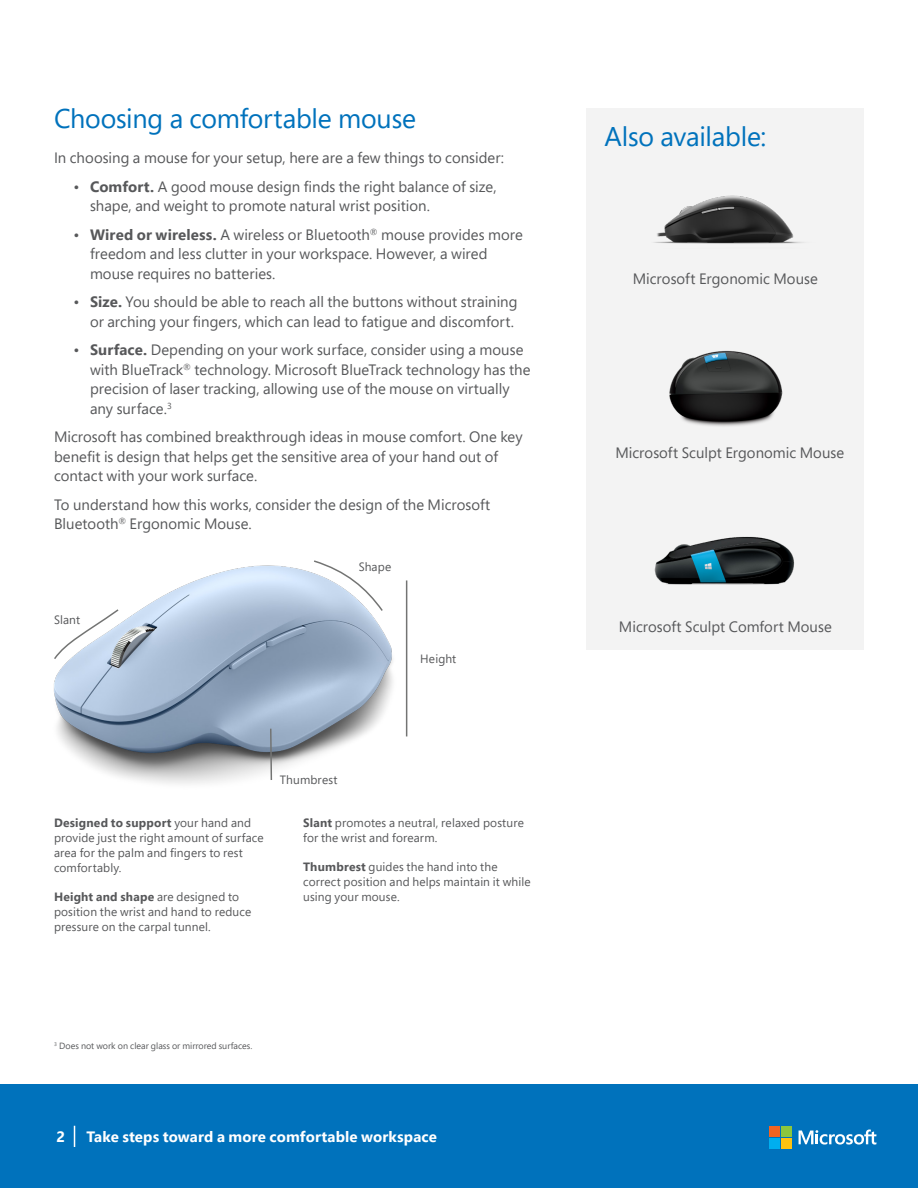
<style>
.page{position:relative;width:918px;height:1188px;background:#fff}
.page>*{position:absolute;margin:0;border:0;box-sizing:border-box;transform-origin:0 0}
.Headline_1{font:27px "Segoe Pro";letter-spacing:-.01em;color:#0072bc}
.Body_Copy{font:15px/19.5px "Segoe Pro";color:#57585a}
.t1{font:700 15px "Segoe Pro";letter-spacing:.01em;color:#fff}
.Body{font:12px/15px "Segoe Pro";letter-spacing:.01em;color:#57585a}
.t2{font:9px "Segoe Pro";color:#57585a}
.s1{font-weight:700}
</style>
<div class="page">
<div style="left:0;top:1084px;width:918px;height:104px;background:#0072bc"></div>
<svg style="left:799px;top:1130px;width:77px;height:15px"></svg>
<div style="left:769px;top:1126px;width:11px;height:11px;background:#f36421"></div>
<div style="left:781px;top:1126px;width:11px;height:11px;background:#8bc63e"></div>
<div style="left:769px;top:1138px;width:11px;height:11px;background:#00aeef"></div>
<div style="left:781px;top:1138px;width:11px;height:11px;background:#fec210"></div>
<svg style="left:74px;top:1126px;width:1px;height:21px"></svg>
<div style="left:587px;top:108px;width:277px;height:542px;background:#f3f3f3"></div>
<img style="left:654px;top:195px;width:150px;height:49px">
<img style="left:654px;top:536px;width:140px;height:49px">
<img style="left:54px;top:565px;width:354px;height:219px">
<svg style="left:54px;top:608px;width:66px;height:53px"></svg>
<svg style="left:269px;top:727px;width:4px;height:55px"></svg>
<img style="left:669px;top:350px;width:114px;height:76px">
<hr style="left:406px;top:580px;width:1px;height:156px;background:#737473">
<svg style="left:312px;top:560px;width:72px;height:53px"></svg>
<p class="Headline_1" style="left:54px;top:100px;width:364px">Choosing a comfortable mouse</p>
<p class="Body_Copy" style="left:54px;top:148px;width:452px">In choosing a mouse for your setup, here are a few things to consider:</p>
<p class="Body_Copy" style="left:90px;top:176px;width:408px;text-indent:-16px">• <span class="s1">Comfort.</span> A good mouse design finds the right balance of size, shape, and weight to promote natural wrist position.</p>
<p class="Body_Copy" style="left:90px;top:224px;width:434px;text-indent:-16px">• <span class="s1">Wired or wireless.</span> A wireless or Bluetooth<sup>®</sup> mouse provides more freedom and less clutter in your workspace. However, a wired mouse requires no batteries.</p>
<p class="Body_Copy" style="left:74px;top:292px;width:446px;text-align:right">• <span class="s1">Size.</span> You should be able to reach all the buttons without straining or arching your fingers, which can lead to fatigue and discomfort.</p>
<p class="Body_Copy" style="left:90px;top:340px;width:442px;text-indent:-16px">• <span class="s1">Surface.</span> Depending on your work surface, consider using a mouse with BlueTrack<sup>®</sup> technology. Microsoft BlueTrack technology has the precision of laser tracking, allowing use of the mouse on virtually any surface.<sup>3</sup></p>
<p class="Body_Copy" style="left:54px;top:427px;width:470px">Microsoft has combined breakthrough ideas in mouse comfort. One key benefit is design that helps get the sensitive area of your hand out of contact with your work surface.</p>
<p class="Body_Copy" style="left:54px;top:494px;width:438px">To understand how this works, consider the design of the Microsoft<br>Bluetooth<sup>®</sup> Ergonomic Mouse.</p>
<p class="Body" style="left:54px;top:612px;width:28px">Slant</p>
<p class="Body" style="left:359px;top:559px;width:34px">Shape</p>
<p class="Body" style="left:420px;top:651px;width:38px">Height</p>
<p class="Body" style="left:54px;top:815px;width:211px"><span class="s1">Designed to support</span> your hand and provide just the right amount of surface area for the palm and fingers to rest comfortably.</p>
<p class="Body" style="left:54px;top:889px;width:199px"><span class="s1">Height and shape</span> are designed to position the wrist and hand to reduce pressure on the carpal tunnel.</p>
<p class="Body" style="left:280px;top:772px;width:59px">Thumbrest</p>
<p class="Body" style="left:303px;top:815px;width:222px"><span class="s1">Slant</span> promotes a neutral, relaxed posture for the wrist and forearm.</p>
<p class="Body" style="left:303px;top:859px;width:229px"><span class="s1">Thumbrest</span> guides the hand into the correct position and helps maintain it while using your mouse.</p>
<p class="t2" style="left:54px;top:1040px;width:200px"><sup>3</sup> Does not work on clear glass or mirrored surfaces.</p>
<p class="t1" style="left:56px;top:1126px;width:10px">2</p>
<p class="t1" style="left:86px;top:1126px;width:352px">Take steps toward a more comfortable workspace</p>
<p class="Headline_1" style="left:604px;top:118px;width:163px">Also available:</p>
<p class="Body_Copy" style="left:633px;top:269px;width:187px">Microsoft Ergonomic Mouse</p>
<p class="Body_Copy" style="left:616px;top:443px;width:230px">Microsoft Sculpt Ergonomic Mouse</p>
<p class="Body_Copy" style="left:619px;top:617px;width:214px">Microsoft Sculpt Comfort Mouse</p>
</div>
